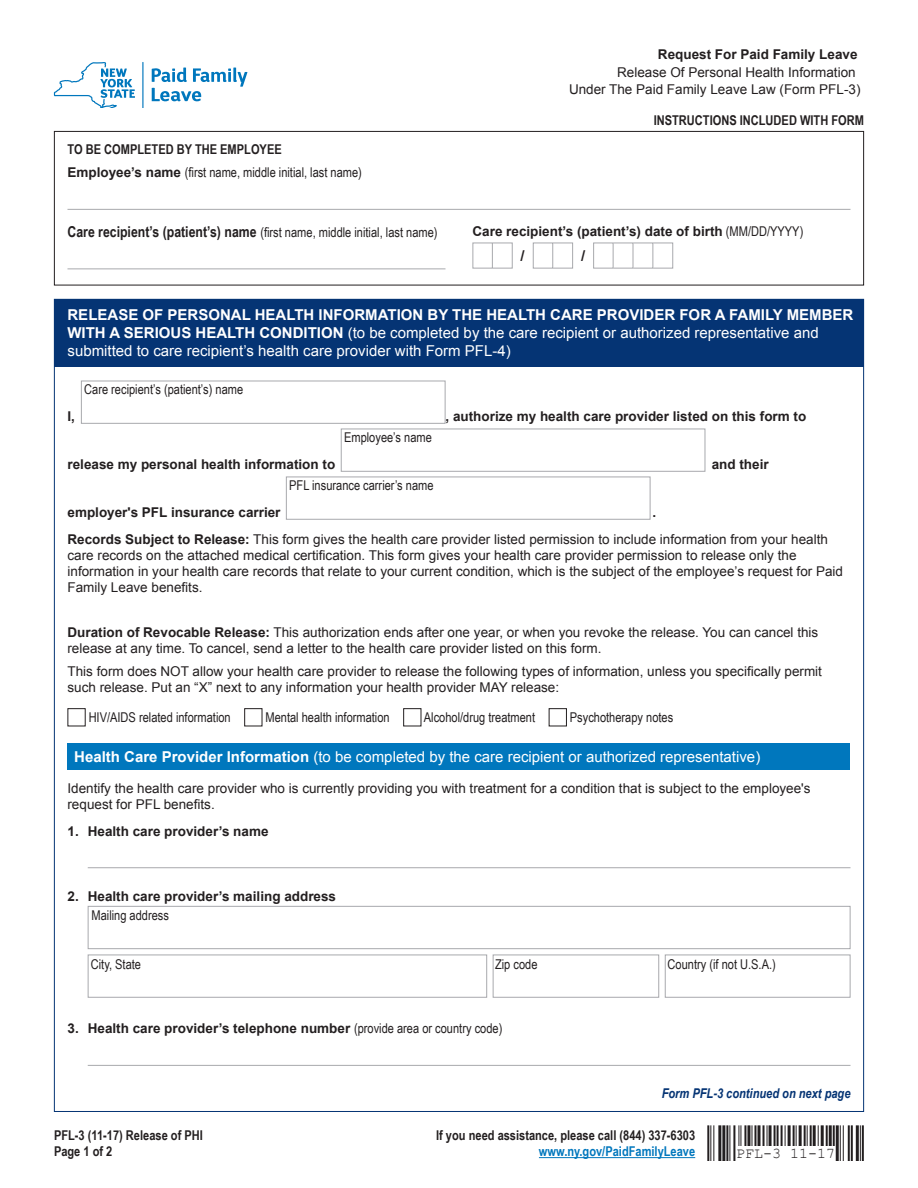
<style>
.page{position:relative;width:918px;height:1188px;background:#fff}
.page>*{position:absolute;margin:0;border:0;box-sizing:border-box;transform-origin:0 0}
.t1{font:15px/18px "Arial";color:#fff}
.t2{font:15px "Courier New";color:#231f20}
.t3{font:700 15px "Arial";color:#231f20}
.t4{font:13.5px/16.2px "Arial";color:#231f20}
.t5{font:13.5px/23px "Arial Narrow";color:#231f20}
.t6{font:700 13.5px "Arial";color:#231f20}
.t7{font:700 13.5px/16.2px "Arial Narrow";color:#231f20}
.t8{font:italic 700 13.5px "Arial Narrow";color:#053474}
.t9{font:700 13.5px "Arial Narrow";color:#0077bd}
.s1{font-weight:700}
.s2{font-family:"Arial";font-weight:700}
.s3{font-weight:700;font-size:15px}
.s4{font-family:"Arial Narrow";font-weight:400}
</style>
<div class="page">
<svg style="left:152px;top:67px;width:95px;height:34px"></svg>
<svg style="left:54px;top:62px;width:81px;height:46px"></svg>
<svg style="left:142px;top:62px;width:1px;height:46px"></svg>
<hr style="left:539px;top:1157px;width:156px;height:1px;background:#0077bd">
<div style="left:54px;top:299px;width:810px;height:67px;background:#053474"></div>
<div style="left:68px;top:743px;width:782px;height:27px;background:#0077bd"></div>
<div style="left:68px;top:708px;width:18px;height:18px;border:1px solid #231f20"></div>
<div style="left:244px;top:708px;width:18px;height:18px;border:1px solid #231f20"></div>
<div style="left:403px;top:708px;width:18px;height:18px;border:1px solid #231f20"></div>
<div style="left:549px;top:708px;width:18px;height:18px;border:1px solid #231f20"></div>
<hr style="left:88px;top:867px;width:762px;height:1px;background:#a8a9ad">
<hr style="left:88px;top:1065px;width:762px;height:1px;background:#a8a9ad">
<div style="left:88px;top:906px;width:762px;height:43px;border:1px solid #a8a9ad"></div>
<div style="left:88px;top:955px;width:399px;height:43px;border:1px solid #a8a9ad"></div>
<div style="left:493px;top:955px;width:166px;height:43px;border:1px solid #a8a9ad"></div>
<div style="left:665px;top:955px;width:185px;height:43px;border:1px solid #a8a9ad"></div>
<div style="left:81px;top:381px;width:365px;height:43px;border:1px solid #a8a9ad"></div>
<div style="left:341px;top:429px;width:364px;height:43px;border:1px solid #a8a9ad"></div>
<div style="left:286px;top:477px;width:364px;height:43px;border:1px solid #a8a9ad"></div>
<div style="left:54px;top:131px;width:810px;height:154px;border:1px solid #231f20"></div>
<hr style="left:68px;top:209px;width:782px;height:1px;background:#a8a9ad">
<hr style="left:68px;top:269px;width:378px;height:1px;background:#a8a9ad">
<div style="left:472px;top:243px;width:21px;height:26px;border:1px solid #a8a9ad"></div>
<div style="left:492px;top:243px;width:21px;height:26px;border:1px solid #a8a9ad"></div>
<div style="left:533px;top:243px;width:20px;height:26px;border:1px solid #a8a9ad"></div>
<div style="left:553px;top:243px;width:20px;height:26px;border:1px solid #a8a9ad"></div>
<div style="left:593px;top:243px;width:21px;height:26px;border:1px solid #a8a9ad"></div>
<div style="left:613px;top:243px;width:20px;height:26px;border:1px solid #a8a9ad"></div>
<div style="left:633px;top:243px;width:20px;height:26px;border:1px solid #a8a9ad"></div>
<div style="left:653px;top:243px;width:20px;height:26px;border:1px solid #a8a9ad"></div>
<hr style="left:707px;top:1125px;width:2px;height:36px;background:#231f20">
<hr style="left:710px;top:1125px;width:1px;height:36px;background:#231f20">
<hr style="left:713px;top:1125px;width:1px;height:36px;background:#231f20">
<hr style="left:718px;top:1125px;width:3px;height:36px;background:#231f20">
<hr style="left:722px;top:1125px;width:3px;height:36px;background:#231f20">
<hr style="left:726px;top:1125px;width:2px;height:36px;background:#231f20">
<hr style="left:729px;top:1125px;width:1px;height:36px;background:#231f20">
<hr style="left:733px;top:1125px;width:2px;height:36px;background:#231f20">
<svg style="left:738px;top:1125px;width:3px;height:21px"></svg>
<hr style="left:744px;top:1125px;width:2px;height:21px;background:#231f20">
<hr style="left:747px;top:1125px;width:3px;height:21px;background:#231f20">
<svg style="left:751px;top:1125px;width:1px;height:21px"></svg>
<hr style="left:754px;top:1125px;width:2px;height:21px;background:#231f20">
<svg style="left:757px;top:1125px;width:4px;height:21px"></svg>
<hr style="left:763px;top:1125px;width:2px;height:21px;background:#231f20">
<svg style="left:767px;top:1125px;width:1px;height:21px"></svg>
<hr style="left:769px;top:1125px;width:3px;height:21px;background:#231f20">
<hr style="left:774px;top:1125px;width:2px;height:21px;background:#231f20">
<hr style="left:777px;top:1125px;width:2px;height:21px;background:#231f20">
<hr style="left:781px;top:1125px;width:2px;height:21px;background:#231f20">
<svg style="left:785px;top:1125px;width:1px;height:21px"></svg>
<hr style="left:788px;top:1125px;width:3px;height:21px;background:#231f20">
<hr style="left:793px;top:1125px;width:2px;height:21px;background:#231f20">
<svg style="left:796px;top:1125px;width:1px;height:21px"></svg>
<hr style="left:799px;top:1125px;width:3px;height:21px;background:#231f20">
<hr style="left:804px;top:1125px;width:2px;height:21px;background:#231f20">
<svg style="left:807px;top:1125px;width:1px;height:21px"></svg>
<hr style="left:810px;top:1125px;width:2px;height:21px;background:#231f20">
<hr style="left:813px;top:1125px;width:3px;height:21px;background:#231f20">
<svg style="left:818px;top:1125px;width:1px;height:21px"></svg>
<hr style="left:821px;top:1125px;width:3px;height:21px;background:#231f20">
<hr style="left:826px;top:1125px;width:2px;height:21px;background:#231f20">
<hr style="left:829px;top:1125px;width:3px;height:21px;background:#231f20">
<hr style="left:833px;top:1125px;width:2px;height:21px;background:#231f20">
<hr style="left:836px;top:1125px;width:3px;height:36px;background:#231f20">
<hr style="left:840px;top:1125px;width:1px;height:36px;background:#231f20">
<hr style="left:843px;top:1125px;width:1px;height:36px;background:#231f20">
<hr style="left:848px;top:1125px;width:2px;height:36px;background:#231f20">
<hr style="left:851px;top:1125px;width:2px;height:36px;background:#231f20">
<hr style="left:856px;top:1125px;width:3px;height:36px;background:#231f20">
<hr style="left:860px;top:1125px;width:1px;height:36px;background:#231f20">
<hr style="left:862px;top:1125px;width:2px;height:36px;background:#231f20">
<p class="t6" style="left:658px;top:45px;width:201px">Request For Paid Family Leave</p>
<p class="t4" style="left:569px;top:63px;width:293px;line-height:17.5px;text-indent:48px">Release Of Personal Health Information<br>Under The Paid Family Leave Law (Form PFL-3)</p>
<p class="t5" style="left:68px;top:138px;width:296px"><span class="s1">TO BE COMPLETED BY THE EMPLOYEE<br></span><span class="s2">Employee’s name</span> (first name, middle initial, last name)</p>
<p class="t7" style="left:654px;top:111px;width:212px">INSTRUCTIONS INCLUDED WITH FORM</p>
<p class="t5" style="left:68px;top:220px;width:372px"><span class="s3">Care recipient’s (patient’s) name</span> (first name, middle initial, last name)</p>
<p class="t6" style="left:473px;top:222px;width:332px">Care recipient’s (patient’s) date of birth <span class="s4">(MM/DD/YYYY)</span></p>
<p class="t3" style="left:521px;top:246px;width:6px">/</p>
<p class="t3" style="left:581px;top:246px;width:6px">/</p>
<p class="t1" style="left:68px;top:306px;width:787px"><span class="s1">RELEASE OF PERSONAL HEALTH INFORMATION BY THE HEALTH CARE PROVIDER FOR A FAMILY MEMBER<br>WITH A SERIOUS HEALTH CONDITION</span> (to be completed by the care recipient or authorized representative and submitted to care recipient’s health care provider with Form PFL-4)</p>
<p class="t5" style="left:84px;top:377px;width:160px">Care recipient’s (patient’s) name</p>
<p class="t6" style="left:67px;top:407px;width:9px">I,</p>
<p class="t6" style="left:445px;top:407px;width:362px">, authorize my health care provider listed on this form to</p>
<p class="t6" style="left:67px;top:455px;width:269px">release my personal health information to</p>
<p class="t6" style="left:712px;top:455px;width:59px">and their</p>
<p class="t6" style="left:67px;top:503px;width:215px">employer's PFL insurance carrier</p>
<p class="t6" style="left:652px;top:503px;width:5px">.</p>
<p class="t5" style="left:344px;top:425px;width:89px">Employee’s name</p>
<p class="t5" style="left:289px;top:473px;width:146px">PFL insurance carrier’s name</p>
<p class="t4" style="left:67px;top:531px;width:777px"><span class="s1">Records Subject to Release:</span> This form gives the health care provider listed permission to include information from your health care records on the attached medical certification. This form gives your health care provider permission to release only the information in your health care records that relate to your current condition, which is the subject of the employee’s request for Paid Family Leave benefits.</p>
<p class="t4" style="left:68px;top:624px;width:752px"><span class="s1">Duration of Revocable Release:</span> This authorization ends after one year, or when you revoke the release. You can cancel this release at any time. To cancel, send a letter to the health care provider listed on this form.</p>
<p class="t4" style="left:68px;top:663px;width:756px">This form does NOT allow your health care provider to release the following types of information, unless you specifically permit such release. Put an “X” next to any information your health provider MAY release:</p>
<p class="t5" style="left:89px;top:705px;width:144px">HIV/AIDS related information</p>
<p class="t5" style="left:265px;top:705px;width:126px">Mental health information</p>
<p class="t5" style="left:424px;top:705px;width:113px">Alcohol/drug treatment</p>
<p class="t5" style="left:570px;top:705px;width:105px">Psychotherapy notes</p>
<p class="t1" style="left:74px;top:748px;width:688px"><span class="s1">Health Care Provider Information</span> (to be completed by the care recipient or authorized representative)</p>
<p class="t4" style="left:67px;top:780px;width:745px">Identify the health care provider who is currently providing you with treatment for a condition that is subject to the employee's request for PFL benefits.</p>
<p class="t6" style="left:68px;top:822px;width:203px">1. Health care provider’s name</p>
<p class="t6" style="left:68px;top:887px;width:270px">2. Health care provider’s mailing address</p>
<p class="t5" style="left:92px;top:903px;width:79px">Mailing address</p>
<p class="t5" style="left:91px;top:952px;width:52px">City, State</p>
<p class="t5" style="left:495px;top:952px;width:44px">Zip code</p>
<p class="t5" style="left:668px;top:952px;width:110px">Country (if not U.S.A.)</p>
<p class="t6" style="left:68px;top:1020px;width:436px">3. Health care provider’s telephone number <span class="s4">(provide area or country code)</span></p>
<p class="t8" style="left:662px;top:1083px;width:190px">Form PFL-3 continued on next page</p>
<p class="t7" style="left:54px;top:1126px;width:150px">PFL-3 (11-17) Release of PHI<br>Page 1 of 2</p>
<p class="t7" style="left:436px;top:1126px;width:261px">If you need assistance, please call (844) 337-6303</p>
<p class="t9" style="left:539px;top:1141px;width:158px">www.ny.gov/PaidFamilyLeave</p>
<p class="t2" style="left:736px;top:1144px;width:100px">PFL-3 11-17</p>
</div>
